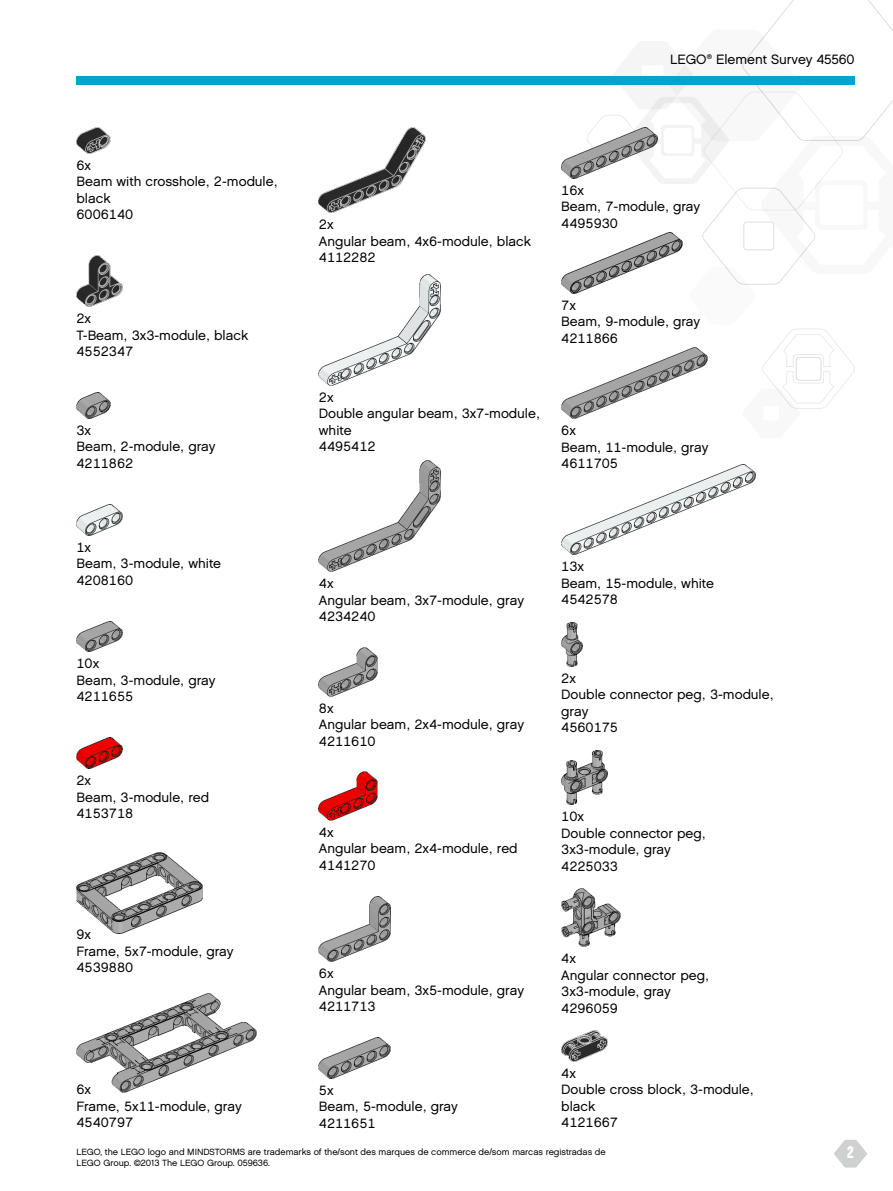
<style>
.page{position:relative;width:893px;height:1191px;background:#fff}
.page>*{position:absolute;margin:0;border:0;box-sizing:border-box;transform-origin:0 0}
.t1{font:700 18px "LEGO Chalet Comprime 80";color:#fff}
.t2{font:13.5px/16.5px "LEGO Chalet 60";color:#000}
.t3{font:9px/10.5px "LEGO Chalet 60";color:#000}
</style>
<div class="page">
<svg style="left:587px;top:0;width:306px;height:409px"></svg>
<svg style="left:834px;top:1140px;width:33px;height:27px"></svg>
<img style="left:77px;top:128px;width:34px;height:25px">
<img style="left:319px;top:128px;width:106px;height:85px">
<img style="left:319px;top:772px;width:59px;height:48px">
<img style="left:77px;top:738px;width:46px;height:30px">
<img style="left:77px;top:504px;width:46px;height:31px">
<img style="left:319px;top:647px;width:59px;height:49px">
<img style="left:319px;top:1037px;width:72px;height:41px">
<img style="left:77px;top:621px;width:46px;height:31px">
<img style="left:319px;top:896px;width:72px;height:66px">
<img style="left:77px;top:393px;width:34px;height:25px">
<img style="left:561px;top:232px;width:122px;height:61px">
<img style="left:319px;top:460px;width:122px;height:112px">
<img style="left:561px;top:128px;width:96px;height:50px">
<img style="left:77px;top:852px;width:126px;height:81px">
<img style="left:77px;top:993px;width:180px;height:99px">
<img style="left:561px;top:464px;width:195px;height:90px">
<img style="left:77px;top:256px;width:46px;height:50px">
<img style="left:561px;top:347px;width:146px;height:71px">
<img style="left:319px;top:274px;width:122px;height:111px">
<img style="left:561px;top:1030px;width:47px;height:31px">
<img style="left:561px;top:750px;width:47px;height:54px">
<img style="left:561px;top:888px;width:59px;height:59px">
<img style="left:561px;top:622px;width:21px;height:44px">
<div style="left:77px;top:77px;width:778px;height:8px;background:#00a5c8"></div>
<p class="t2" style="left:77px;top:157px;width:203px">6x<br>Beam with crosshole, 2-module, black<br>6006140</p>
<p class="t2" style="left:77px;top:310px;width:173px">2x<br>T-Beam, 3x3-module, black<br>4552347</p>
<p class="t2" style="left:77px;top:422px;width:141px">3x<br>Beam, 2-module, gray<br>4211862</p>
<p class="t2" style="left:77px;top:538px;width:146px">1x<br>Beam, 3-module, white<br>4208160</p>
<p class="t2" style="left:77px;top:655px;width:141px">10x<br>Beam, 3-module, gray<br>4211655</p>
<p class="t2" style="left:77px;top:772px;width:134px">2x<br>Beam, 3-module, red<br>4153718</p>
<p class="t2" style="left:77px;top:926px;width:159px">9x<br>Frame, 5x7-module, gray<br>4539880</p>
<p class="t2" style="left:77px;top:1081px;width:167px">6x<br>Frame, 5x11-module, gray<br>4540797</p>
<p class="t2" style="left:670px;top:51px;width:186px">LEGO<sup>®</sup> Element Survey 45560</p>
<p class="t2" style="left:319px;top:216px;width:214px">2x<br>Angular beam, 4x6-module, black<br>4112282</p>
<p class="t2" style="left:319px;top:389px;width:223px">2x<br>Double angular beam, 3x7-module, white<br>4495412</p>
<p class="t2" style="left:561px;top:182px;width:141px">16x<br>Beam, 7-module, gray<br>4495930</p>
<p class="t2" style="left:561px;top:297px;width:141px">7x<br>Beam, 9-module, gray<br>4211866</p>
<p class="t2" style="left:561px;top:422px;width:149px">6x<br>Beam, 11-module, gray<br>4611705</p>
<p class="t2" style="left:319px;top:575px;width:207px">4x<br>Angular beam, 3x7-module, gray<br>4234240</p>
<p class="t2" style="left:319px;top:699px;width:207px">8x<br>Angular beam, 2x4-module, gray<br>4211610</p>
<p class="t2" style="left:319px;top:824px;width:200px">4x<br>Angular beam, 2x4-module, red<br>4141270</p>
<p class="t2" style="left:319px;top:965px;width:207px">6x<br>Angular beam, 3x5-module, gray<br>4211713</p>
<p class="t2" style="left:319px;top:1081px;width:141px">5x<br>Beam, 5-module, gray<br>4211651</p>
<p class="t2" style="left:561px;top:558px;width:154px">13x<br>Beam, 15-module, white<br>4542578</p>
<p class="t2" style="left:561px;top:670px;width:214px">2x<br>Double connector peg, 3-module, gray<br>4560175</p>
<p class="t2" style="left:561px;top:808px;width:146px">10x<br>Double connector peg,<br>3x3-module, gray<br>4225033</p>
<p class="t2" style="left:561px;top:950px;width:149px">4x<br>Angular connector peg,<br>3x3-module, gray<br>4296059</p>
<p class="t2" style="left:561px;top:1064px;width:194px">4x<br>Double cross block, 3-module, black<br>4121667</p>
<p class="t3" style="left:77px;top:1146px;width:531px">LEGO, the LEGO logo and MINDSTORMS are trademarks of the/sont des marques de commerce de/som marcas registradas de<br>LEGO Group. ©2013 The LEGO Group. 059636.</p>
<h1 class="t1" style="left:847px;top:1141px;width:8px">2</h1>
</div>
